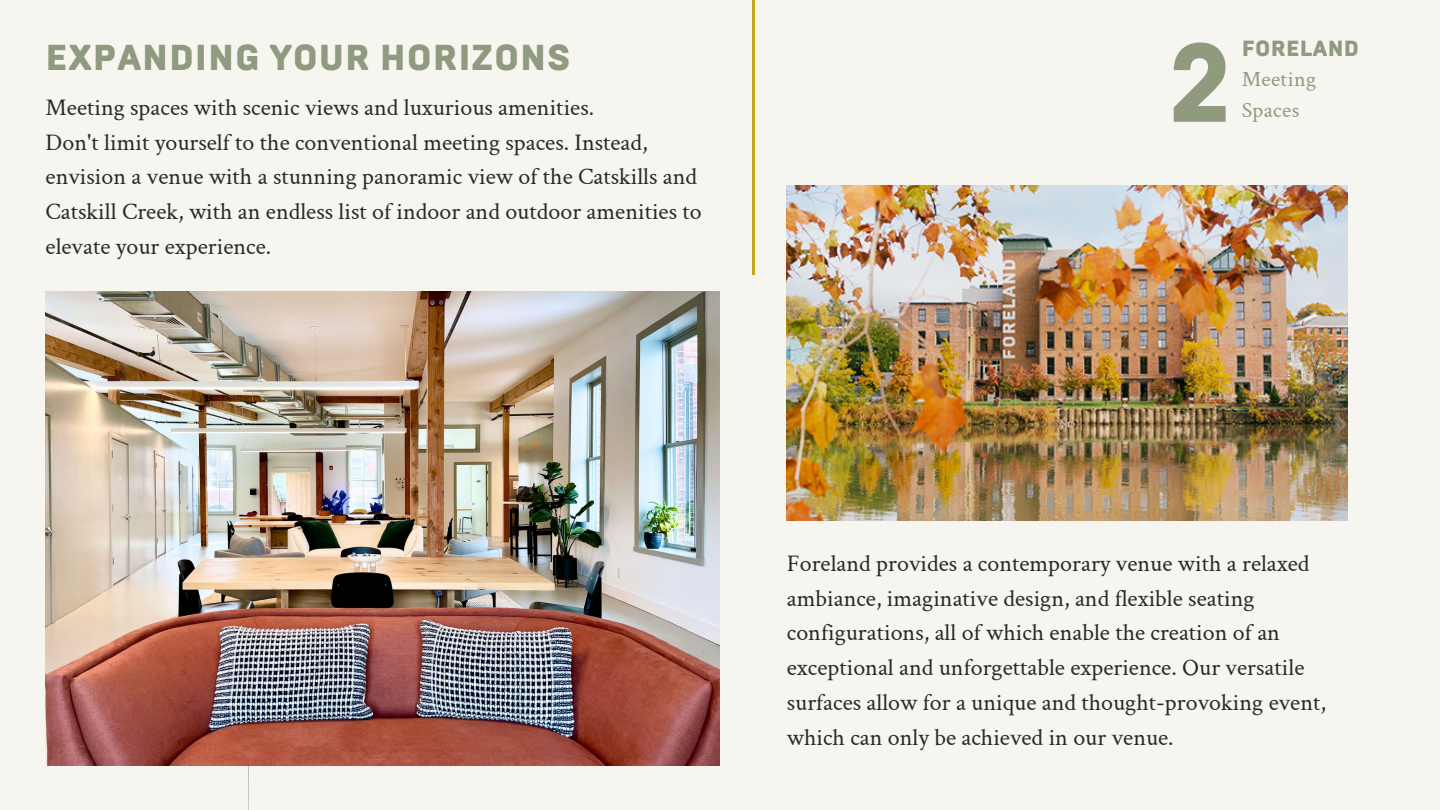
<style>
.page{position:relative;width:1440px;height:810px;background:#f7f5f0}
.page>*{position:absolute;margin:0;border:0;box-sizing:border-box;transform-origin:0 0}
.t1{font:900 110.9px "Brutal Type";color:#8f9a7f}
.t2{font:900 36px "Brutal Type";letter-spacing:.025em;color:#8f9a7f}
.t3{font:24px/34.9px "Crimson Text";color:#292929}
.t4{font:21.9px "Crimson Text";letter-spacing:.015em;color:#8f9a7f}
.t5{font:900 21.9px "Brutal Type";letter-spacing:.015em;color:#8f9a7f}
</style>
<div class="page">
<hr style="left:248px;top:766px;width:1px;height:44px;background:#231f20">
<hr style="left:752px;top:0;width:2px;height:274px;background:#c1a81d">
<img style="left:46px;top:291px;width:674px;height:475px">
<img style="left:787px;top:186px;width:561px;height:334px">
<p class="t2" style="left:46px;top:41px;width:527px">EXPANDING YOUR HORIZONS</p>
<p class="t3" style="left:46px;top:90px;width:658px">Meeting spaces with scenic views and luxurious amenities.<br>Don't limit yourself to the conventional meeting spaces. Instead, envision a venue with a stunning panoramic view of the Catskills and Catskill Creek, with an endless list of indoor and outdoor amenities to elevate your experience.</p>
<h1 class="t1" style="left:1169px;top:33px;width:64px">2</h1>
<p class="t5" style="left:1242px;top:38px;width:119px">FORELAND</p>
<p class="t4" style="left:1242px;top:65px;width:76px">Meeting</p>
<p class="t4" style="left:1242px;top:96px;width:59px">Spaces</p>
<p class="t3" style="left:787px;top:546px;width:541px">Foreland provides a contemporary venue with a relaxed ambiance, imaginative design, and flexible seating configurations, all of which enable the creation of an exceptional and unforgettable experience. Our versatile surfaces allow for a unique and thought-provoking event, which can only be achieved in our venue.</p>
</div>
